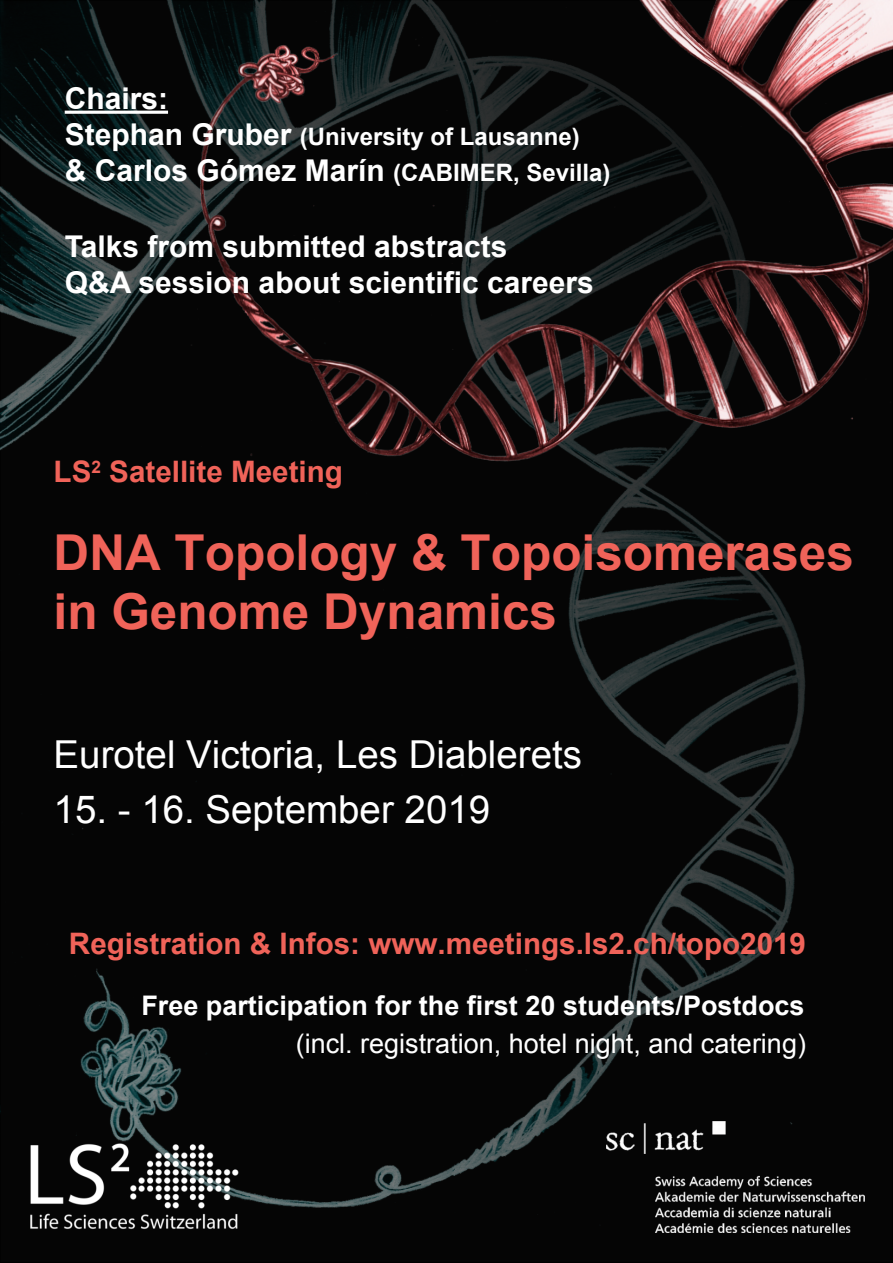
<style>
.page{position:relative;width:893px;height:1263px;background:#fff}
.page>*{position:absolute;margin:0;border:0;box-sizing:border-box;transform-origin:0 0}
.t1{font:700 49.5px/59.4px "Arial";color:#f06359}
.t2{font:38.55px "Arial";color:#fff}
.t3{font:700 30px/35.5px "Arial";color:#fff}
.t4{font:700 29.55px "Arial";color:#f06359}
.t5{font:700 27px "Arial";color:#fff}
.t6{font:27px "Arial";color:#fff}
.t7{font:700 24px "Arial";color:#fff}
.s1{font-size:30px}
.s2{font-size:24px}
</style>
<div class="page">
<div style="left:0;top:0;width:893px;height:1262px;background:#050505"></div>
<img style="left:0;top:0;width:805px;height:1208px">
<img style="left:185px;top:0;width:708px;height:470px">
<hr style="left:65px;top:111px;width:103px;height:3px;background:#fff">
<img style="left:22px;top:1133px;width:223px;height:96px">
<img style="left:606px;top:1121px;width:258px;height:111px">
<p class="t3" style="left:65px;top:82px;width:105px">Chairs:</p>
<p class="t7" style="left:65px;top:121px;width:517px"><span class="s1">Stephan Gruber</span> (University of Lausanne)</p>
<p class="t3" style="left:65px;top:154px;width:547px">&amp; Carlos Gómez Marín <span class="s2">(CABIMER, Sevilla)</span></p>
<p class="t3" style="left:65px;top:230px;width:531px">Talks from submitted abstracts<br>Q&amp;A session about scientific careers</p>
<p class="t4" style="left:54px;top:453px;width:291px">LS<sup>2</sup> Satellite Meeting</p>
<h1 class="t1" style="left:54px;top:524px;width:802px">DNA Topology &amp; Topoisomerases in Genome Dynamics</h1>
<p class="t2" style="left:54px;top:729px;width:530px">Eurotel Victoria, Les Diablerets</p>
<p class="t2" style="left:54px;top:785px;width:438px">15. - 16. September 2019</p>
<p class="t4" style="left:69px;top:924px;width:739px">Registration &amp; Infos: www.meetings.ls2.ch/topo2019</p>
<p class="t5" style="left:141px;top:988px;width:665px">Free participation for the first 20 students/Postdocs</p>
<p class="t6" style="left:296px;top:1026px;width:512px">(incl. registration, hotel night, and catering)</p>
</div>
